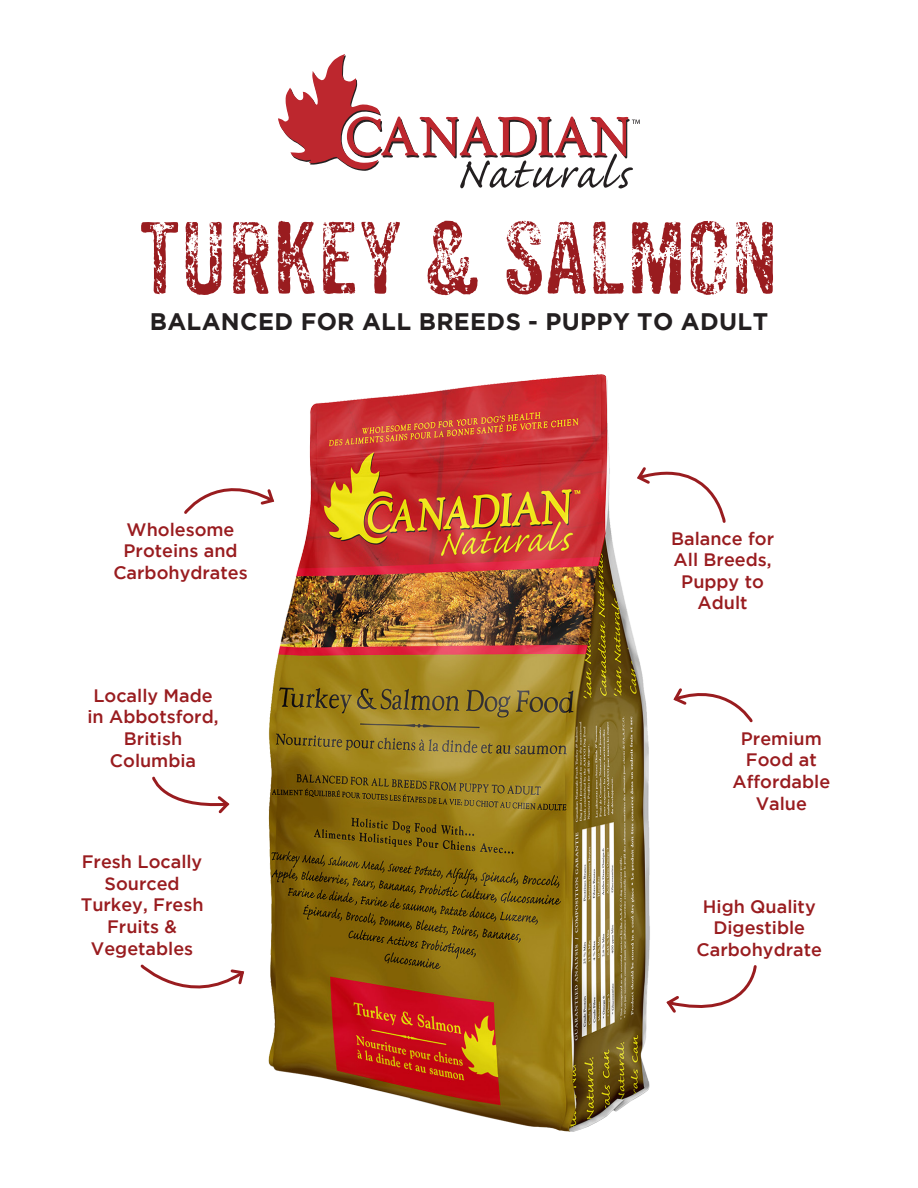
<style>
.page{position:relative;width:918px;height:1188px;background:#fff}
.page>*{position:absolute;margin:0;border:0;box-sizing:border-box;transform-origin:0 0}
.t1{font:99px "Anodyne";color:#991c1f}
.t2{font:700 23.85px "Gotham";letter-spacing:.015em;color:#231f20}
.t3{font:500 18px/21.6px "Gotham";color:#991c1f;text-align:center}
</style>
<div class="page">
<svg style="left:278px;top:54px;width:362px;height:134px"></svg>
<img style="left:268px;top:374px;width:382px;height:758px">
<svg style="left:635px;top:456px;width:91px;height:68px"></svg>
<svg style="left:666px;top:965px;width:91px;height:48px"></svg>
<svg style="left:673px;top:688px;width:80px;height:35px"></svg>
<svg style="left:184px;top:470px;width:92px;height:45px"></svg>
<svg style="left:152px;top:776px;width:78px;height:38px"></svg>
<svg style="left:140px;top:964px;width:105px;height:25px"></svg>
<p class="t1" style="left:139px;top:198px;width:641px">TURKEY &amp; SALMON</p>
<p class="t2" style="left:150px;top:308px;width:620px">BALANCED FOR ALL BREEDS - PUPPY TO ADULT</p>
<p class="t3" style="left:113px;top:518px;width:136px">Wholesome<br>Proteins and<br>Carbohydrates</p>
<p class="t3" style="left:87px;top:684px;width:133px">Locally Made in Abbotsford,<br>British<br>Columbia</p>
<p class="t3" style="left:81px;top:851px;width:124px">Fresh Locally<br>Sourced<br>Turkey, Fresh<br>Fruits &amp;<br>Vegetables</p>
<p class="t3" style="left:671px;top:527px;width:105px">Balance for<br>All Breeds,<br>Puppy to<br>Adult</p>
<p class="t3" style="left:733px;top:727px;width:99px">Premium<br>Food at<br>Affordable<br>Value</p>
<p class="t3" style="left:697px;top:895px;width:127px">High Quality<br>Digestible<br>Carbohydrate</p>
</div>
